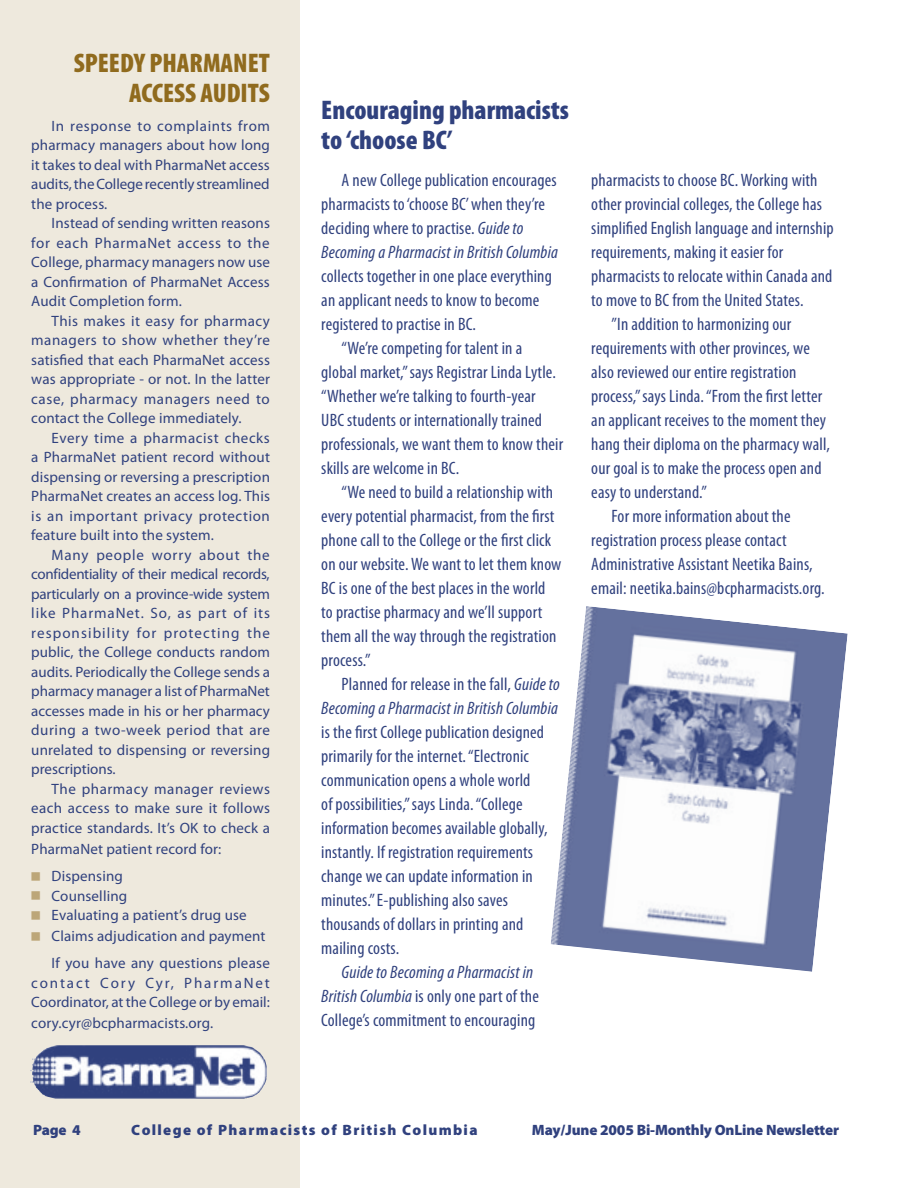
<style>
.page{position:relative;width:918px;height:1188px;background:#fff}
.page>*{position:absolute;margin:0;border:0;box-sizing:border-box;transform-origin:0 0}
.Article_Title{font:900 condensed 27px/30px "Myriad Pro";color:#30417e}
.Article_Numbered_Bullet{font:900 condensed 27px/30px "Myriad Pro";color:#906b1e;text-align:right}
.Inside_column_article{font:condensed 18px/24px "Myriad Pro";letter-spacing:.01em;color:#30417e}
.Column_article{font:15px/19.5px "Myriad Pro";letter-spacing:.01em;color:#30417e;text-align:justify}
.Column_Bullet{font:15px "Myriad Pro";letter-spacing:.01em;color:#30417e}
.t1{font:900 15px "Myriad Pro";letter-spacing:-.005em;color:#30417e}
.t2{font:900 15px "Myriad Pro";letter-spacing:.09em;color:#30417e}
.s1{font-style:italic}
</style>
<div class="page">
<div style="left:0;top:0;width:300px;height:1188px;background:#eee9dd"></div>
<img style="left:30px;top:1045px;width:237px;height:54px">
<img style="left:551px;top:606px;width:297px;height:366px">
<p class="Article_Numbered_Bullet" style="left:74px;top:49px;width:198px">SPEEDY PHARMANET<br>ACCESS AUDITS</p>
<p class="Column_article" style="left:31px;top:116px;width:240px;text-indent:20px">In response to complaints from pharmacy managers about how long it takes to deal with PharmaNet access audits, the College recently streamlined the process.</p>
<p class="Column_article" style="left:31px;top:214px;width:240px;text-indent:20px">Instead of sending written reasons for each PharmaNet access to the College, pharmacy managers now use a Confirmation of PharmaNet Access Audit Completion form.</p>
<p class="Column_article" style="left:31px;top:311px;width:240px;text-indent:20px">This makes it easy for pharmacy managers to show whether they’re satisfied that each PharmaNet access was appropriate - or not. In the latter case, pharmacy managers need to contact the College immediately.</p>
<p class="Column_article" style="left:31px;top:428px;width:240px;text-indent:20px">Every time a pharmacist checks a PharmaNet patient record without dispensing or reversing a prescription PharmaNet creates an access log. This is an important privacy protection feature built into the system.</p>
<p class="Column_article" style="left:31px;top:545px;width:240px;text-indent:20px">Many people worry about the confidentiality of their medical records, particularly on a province-wide system like PharmaNet. So, as part of its responsibility for protecting the public, the College conducts random audits. Periodically the College sends a pharmacy manager a list of PharmaNet accesses made in his or her pharmacy during a two-week period that are unrelated to dispensing or reversing prescriptions.</p>
<p class="Column_article" style="left:31px;top:779px;width:240px;text-indent:20px">The pharmacy manager reviews each access to make sure it follows practice standards. It’s OK to check a</p>
<p class="Column_article" style="left:31px;top:839px;width:192px">PharmaNet patient record for:</p>
<p class="Column_Bullet" style="left:52px;top:868px;width:73px">Dispensing</p>
<p class="Column_Bullet" style="left:52px;top:888px;width:77px">Counselling</p>
<p class="Column_Bullet" style="left:52px;top:907px;width:197px">Evaluating a patient’s drug use</p>
<p class="Column_Bullet" style="left:52px;top:928px;width:215px">Claims adjudication and payment</p>
<p class="Column_article" style="left:31px;top:954px;width:240px;text-indent:20px">If you have any questions please contact Cory Cyr, PharmaNet Coordinator, at the College or by email:</p>
<p class="Column_article" style="left:31px;top:1014px;width:183px">cory.cyr@bcpharmacists.org.</p>
<p class="Article_Title" style="left:321px;top:96px;width:249px">Encouraging pharmacists to ‘choose BC’</p>
<p class="Inside_column_article" style="left:321px;top:168px;width:238px;text-indent:20px">A new College publication encourages pharmacists to ‘choose BC’ when they’re deciding where to practise. <span class="s1">Guide to Becoming a Pharmacist in British Columbia </span>collects together in one place everything an applicant needs to know to become registered to practise in BC.</p>
<p class="Inside_column_article" style="left:321px;top:336px;width:243px;text-indent:20px">“We’re competing for talent in a<br>global market,” says Registrar Linda Lytle. “Whether we’re talking to fourth-year<br>UBC students or internationally trained professionals, we want them to know their skills are welcome in BC.</p>
<p class="Inside_column_article" style="left:321px;top:480px;width:242px;text-indent:20px">“We need to build a relationship with every potential pharmacist, from the first phone call to the College or the first click on our website. We want to let them know BC is one of the best places in the world to practise pharmacy and we’ll support them all the way through the registration process.”</p>
<p class="Inside_column_article" style="left:321px;top:672px;width:240px;text-indent:20px">Planned for release in the fall, <span class="s1">Guide to Becoming a Pharmacist in British Columbia </span>is the first College publication designed primarily for the internet. “Electronic communication opens a whole world<br>of possibilities,” says Linda. “College information becomes available globally, instantly. If registration requirements change we can update information in minutes.” E-publishing also saves thousands of dollars in printing and mailing costs.</p>
<p class="Inside_column_article" style="left:321px;top:960px;width:219px;text-indent:20px"><span class="s1">Guide to Becoming a Pharmacist in<br>British Columbia</span> is only one part of the<br>College’s commitment to encouraging</p>
<p class="Inside_column_article" style="left:591px;top:169px;width:244px">pharmacists to choose BC. Working with other provincial colleges, the College has simplified English language and internship requirements, making it easier for pharmacists to relocate within Canada and to move to BC from the United States.</p>
<p class="Inside_column_article" style="left:591px;top:313px;width:240px;text-indent:20px">”In addition to harmonizing our requirements with other provinces, we also reviewed our entire registration process,” says Linda. “From the first letter an applicant receives to the moment they hang their diploma on the pharmacy wall, our goal is to make the process open and easy to understand.”</p>
<p class="Inside_column_article" style="left:591px;top:505px;width:235px;text-indent:20px">For more information about the registration process please contact Administrative Assistant Neetika Bains, email: neetika.bains@bcpharmacists.org.</p>
<p class="t1" style="left:33px;top:1121px;width:49px">Page 4</p>
<p class="t2" style="left:131px;top:1121px;width:348px">College of Pharmacists of British Columbia</p>
<p class="t1" style="left:532px;top:1121px;width:309px">May/June 2005 Bi-Monthly OnLine Newsletter</p>
</div>
